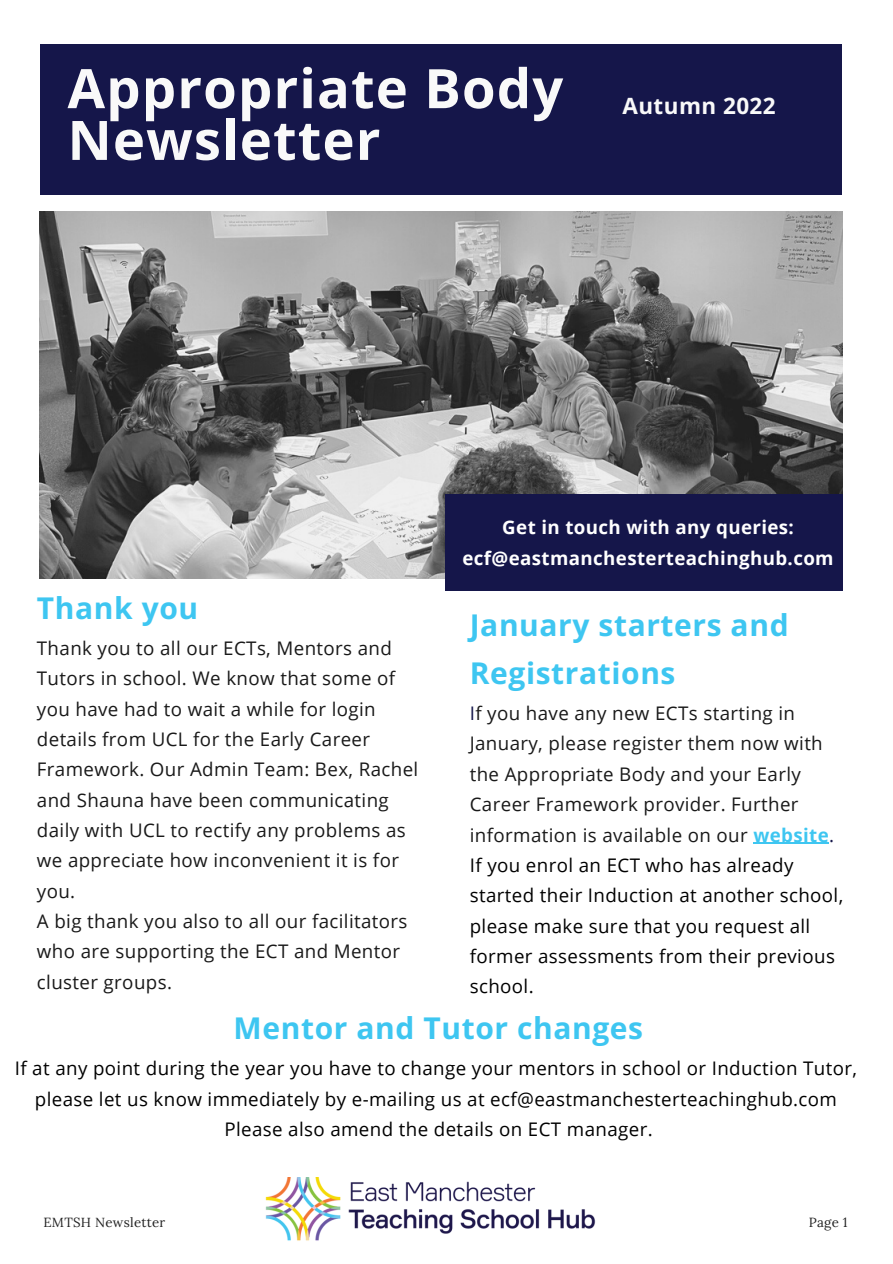
<style>
.page{position:relative;width:893px;height:1264px;background:#fff}
.page>*{position:absolute;margin:0;border:0;box-sizing:border-box;transform-origin:0 0}
.t1{font:700 54.45px/51.8px "Open Sans";letter-spacing:.02em;color:#f9f9f9}
.t2{font:700 30px/48.3px "Open Sans";letter-spacing:.02em;color:#3ec6f1}
.t3{font:700 22.5px "Open Sans";letter-spacing:.02em;color:#f9f9f9}
.t4{font:18.75px/30.3px "Open Sans";letter-spacing:.02em;color:#191919}
.t5{font:18.75px/30.3px "Open Sans";letter-spacing:.02em;color:#000;text-align:center}
.t6{font:700 18.75px/30.3px "Open Sans";letter-spacing:.02em;color:#fff;text-align:center}
.t7{font:13.2px "Lora";letter-spacing:.02em;color:#222}
.s1{color:#15164a}
.s2{font-weight:700;color:#3ec6f1}
.s3{color:#000}
</style>
<div class="page">
<div style="left:40px;top:45px;width:801px;height:149px;background:#15164a"></div>
<img style="left:39px;top:211px;width:803px;height:367px">
<img style="left:265px;top:1177px;width:331px;height:64px">
<hr style="left:753px;top:842px;width:76px;height:1px;background:#3ec6f1">
<div style="left:445px;top:494px;width:397px;height:96px;background:#15164a"></div>
<h1 class="t1" style="left:67px;top:61px;width:497px">Appropriate Body<br>Newsletter</h1>
<p class="t3" style="left:622px;top:90px;width:155px">Autumn 2022</p>
<h2 class="t2" style="left:37px;top:583px;width:163px">Thank you</h2>
<p class="t4" style="left:37px;top:632px;width:383px">Thank you to all our ECTs, Mentors and Tutors in school. We know that some of you have had to wait a while for login details from UCL for the Early Career Framework. Our Admin Team: Bex, Rachel and Shauna have been communicating daily with UCL to rectify any problems as we appreciate how inconvenient it is for you.<br>A big thank you also to all our facilitators who are supporting the ECT and Mentor cluster groups.</p>
<p class="t6" style="left:462px;top:512px;width:372px">Get in touch with any queries: ecf@eastmanchesterteachinghub.com</p>
<h2 class="t2" style="left:469px;top:600px;width:320px">January starters and<br>Registrations</h2>
<p class="t4" style="left:469px;top:697px;width:375px"><span class="s1">I</span>f you have any new ECTs starting in January, please register them now with the Appropriate Body and your Early Career Framework provider. Further information is available on our <span class="s2">website</span><span class="s1">.<br></span><span class="s3">If you enrol an ECT who has already started their Induction at another school, please make sure that you request all former assessments from their previous school.</span></p>
<h2 class="t2" style="left:233px;top:1003px;width:411px">Mentor and Tutor changes</h2>
<p class="t5" style="left:15px;top:1052px;width:843px">If at any point during the year you have to change your mentors in school or Induction Tutor, please let us know immediately by e-mailing us at ecf@eastmanchesterteachinghub.com<br>Please also amend the details on ECT manager.</p>
<p class="t7" style="left:43px;top:1213px;width:123px">EMTSH Newsletter</p>
<p class="t7" style="left:808px;top:1213px;width:40px">Page 1</p>
</div>
